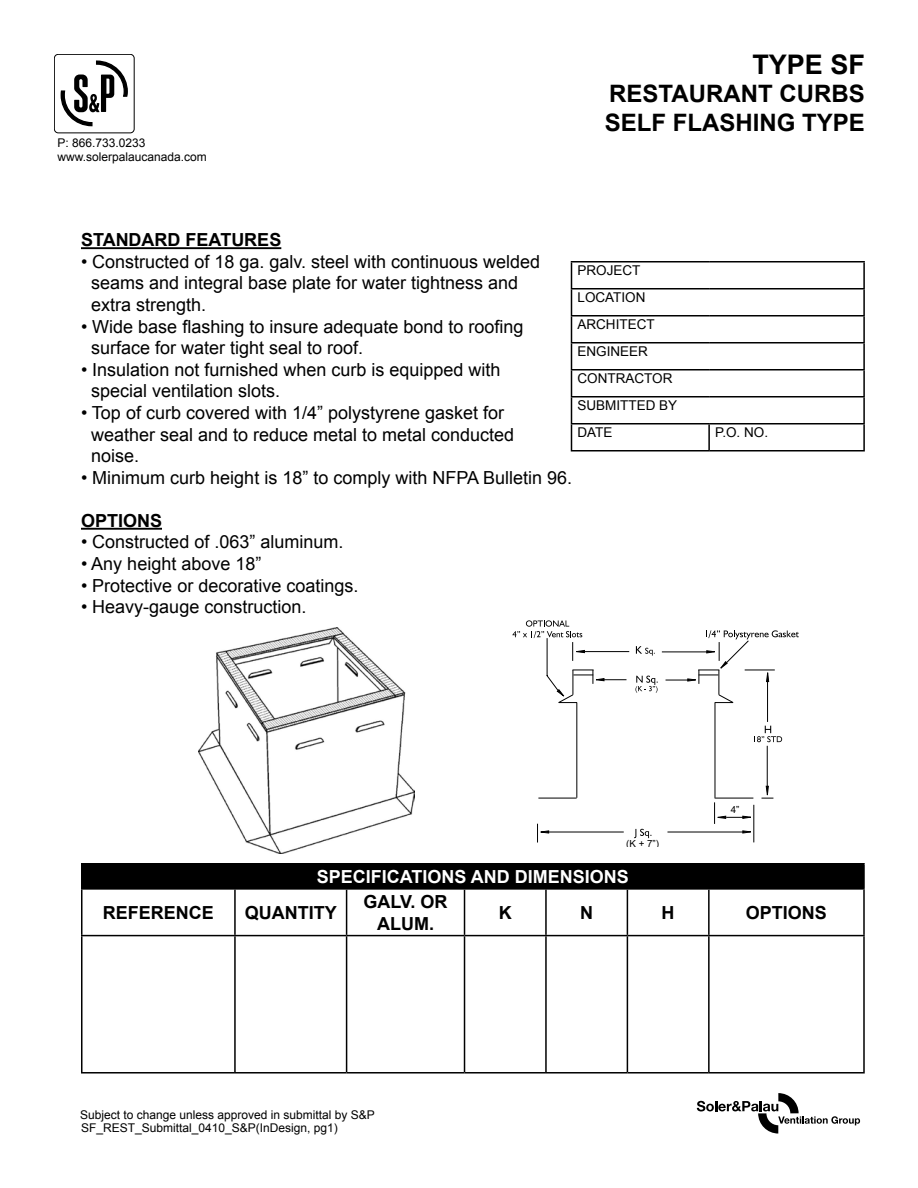
<style>
.page{position:relative;width:918px;height:1188px;background:#fff}
.page>*{position:absolute;margin:0;border:0;box-sizing:border-box;transform-origin:0 0}
.t1{font:700 27px "Arial";color:#000}
.t2{font:700 24px/28.8px "Arial";color:#000}
.t3{font:18px/21.6px "Arial";color:#000}
.t4{font:700 18px/21.6px "Arial";color:#000;text-align:center}
.t5{font:700 18px "Arial";color:#fff}
.t6{font:13.5px/27px "Arial";color:#000}
.t7{font:12px/14.4px "Arial";color:#000}
.t8{font:9.75px "Arial";color:#000}
</style>
<div class="page">
<img style="left:198px;top:628px;width:216px;height:225px">
<hr style="left:715px;top:703px;width:1px;height:95px;background:#000">
<hr style="left:715px;top:798px;width:38px;height:1px;background:#000">
<hr style="left:576px;top:703px;width:1px;height:95px;background:#000">
<hr style="left:538px;top:798px;width:39px;height:1px;background:#000">
<hr style="left:767px;top:746px;width:1px;height:40px;background:#000">
<svg style="left:762px;top:786px;width:11px;height:13px"></svg>
<hr style="left:767px;top:682px;width:1px;height:40px;background:#000">
<svg style="left:537px;top:824px;width:12px;height:19px"></svg>
<hr style="left:549px;top:832px;width:75px;height:1px;background:#000">
<hr style="left:754px;top:805px;width:1px;height:37px;background:#000">
<hr style="left:667px;top:832px;width:76px;height:1px;background:#000">
<svg style="left:742px;top:830px;width:9px;height:4px"></svg>
<svg style="left:714px;top:802px;width:37px;height:22px"></svg>
<hr style="left:585px;top:651px;width:44px;height:1px;background:#000">
<hr style="left:662px;top:652px;width:44px;height:1px;background:#000">
<svg style="left:636px;top:646px;width:19px;height:10px"></svg>
<svg style="left:754px;top:726px;width:28px;height:16px"></svg>
<svg style="left:666px;top:630px;width:133px;height:73px"></svg>
<svg style="left:635px;top:676px;width:23px;height:17px"></svg>
<svg style="left:512px;top:620px;width:115px;height:83px"></svg>
<svg style="left:634px;top:829px;width:18px;height:9px"></svg>
<hr style="left:571px;top:261px;width:138px;height:1px;background:#000">
<hr style="left:709px;top:261px;width:156px;height:1px;background:#000">
<hr style="left:863px;top:262px;width:2px;height:26px;background:#000">
<hr style="left:571px;top:288px;width:138px;height:2px;background:#000">
<hr style="left:709px;top:288px;width:156px;height:2px;background:#000">
<hr style="left:863px;top:290px;width:2px;height:25px;background:#000">
<hr style="left:571px;top:315px;width:138px;height:1px;background:#000">
<hr style="left:709px;top:315px;width:156px;height:1px;background:#000">
<hr style="left:863px;top:316px;width:2px;height:26px;background:#000">
<hr style="left:571px;top:342px;width:138px;height:2px;background:#000">
<hr style="left:709px;top:342px;width:156px;height:2px;background:#000">
<hr style="left:863px;top:344px;width:2px;height:25px;background:#000">
<hr style="left:571px;top:369px;width:138px;height:1px;background:#000">
<hr style="left:709px;top:369px;width:156px;height:1px;background:#000">
<hr style="left:863px;top:370px;width:2px;height:26px;background:#000">
<hr style="left:571px;top:396px;width:138px;height:2px;background:#000">
<hr style="left:709px;top:396px;width:156px;height:2px;background:#000">
<hr style="left:863px;top:398px;width:2px;height:25px;background:#000">
<hr style="left:571px;top:423px;width:138px;height:1px;background:#000">
<svg style="left:571px;top:262px;width:1px;height:188px"></svg>
<hr style="left:709px;top:423px;width:156px;height:1px;background:#000">
<hr style="left:708px;top:424px;width:2px;height:26px;background:#000">
<hr style="left:863px;top:424px;width:2px;height:26px;background:#000">
<hr style="left:571px;top:450px;width:138px;height:2px;background:#000">
<hr style="left:709px;top:450px;width:156px;height:2px;background:#000">
<hr style="left:81px;top:528px;width:81px;height:2px;background:#000">
<div style="left:82px;top:864px;width:782px;height:25px;background:#000"></div>
<hr style="left:81px;top:863px;width:154px;height:2px;background:#000">
<svg style="left:81px;top:865px;width:1px;height:23px"></svg>
<hr style="left:235px;top:863px;width:112px;height:2px;background:#000">
<hr style="left:347px;top:863px;width:118px;height:2px;background:#000">
<hr style="left:465px;top:863px;width:81px;height:2px;background:#000">
<hr style="left:546px;top:863px;width:81px;height:2px;background:#000">
<hr style="left:627px;top:863px;width:82px;height:2px;background:#000">
<hr style="left:709px;top:863px;width:156px;height:2px;background:#000">
<hr style="left:863px;top:865px;width:2px;height:23px;background:#000">
<hr style="left:81px;top:888px;width:154px;height:2px;background:#000">
<hr style="left:81px;top:890px;width:1px;height:45px;background:#000">
<hr style="left:235px;top:888px;width:112px;height:2px;background:#000">
<hr style="left:234px;top:890px;width:2px;height:45px;background:#000">
<hr style="left:347px;top:888px;width:118px;height:2px;background:#000">
<hr style="left:346px;top:890px;width:1px;height:45px;background:#000">
<hr style="left:465px;top:888px;width:81px;height:2px;background:#000">
<hr style="left:464px;top:890px;width:1px;height:45px;background:#000">
<hr style="left:546px;top:888px;width:81px;height:2px;background:#000">
<hr style="left:545px;top:890px;width:2px;height:45px;background:#000">
<hr style="left:627px;top:888px;width:82px;height:2px;background:#000">
<hr style="left:627px;top:890px;width:1px;height:45px;background:#000">
<hr style="left:709px;top:888px;width:156px;height:2px;background:#000">
<hr style="left:708px;top:890px;width:2px;height:45px;background:#000">
<hr style="left:863px;top:890px;width:2px;height:45px;background:#000">
<hr style="left:81px;top:935px;width:154px;height:1px;background:#000">
<hr style="left:81px;top:936px;width:1px;height:136px;background:#000">
<hr style="left:235px;top:935px;width:112px;height:1px;background:#000">
<hr style="left:234px;top:936px;width:2px;height:136px;background:#000">
<hr style="left:347px;top:935px;width:118px;height:1px;background:#000">
<hr style="left:346px;top:936px;width:1px;height:136px;background:#000">
<hr style="left:465px;top:935px;width:81px;height:1px;background:#000">
<hr style="left:464px;top:936px;width:1px;height:136px;background:#000">
<hr style="left:546px;top:935px;width:81px;height:1px;background:#000">
<hr style="left:545px;top:936px;width:2px;height:136px;background:#000">
<hr style="left:627px;top:935px;width:82px;height:1px;background:#000">
<hr style="left:627px;top:936px;width:1px;height:136px;background:#000">
<hr style="left:709px;top:935px;width:156px;height:1px;background:#000">
<hr style="left:708px;top:936px;width:2px;height:136px;background:#000">
<hr style="left:863px;top:936px;width:2px;height:136px;background:#000">
<hr style="left:81px;top:1072px;width:154px;height:2px;background:#000">
<hr style="left:235px;top:1072px;width:112px;height:2px;background:#000">
<hr style="left:347px;top:1072px;width:118px;height:2px;background:#000">
<hr style="left:465px;top:1072px;width:81px;height:2px;background:#000">
<hr style="left:546px;top:1072px;width:81px;height:2px;background:#000">
<hr style="left:627px;top:1072px;width:82px;height:2px;background:#000">
<hr style="left:709px;top:1072px;width:156px;height:2px;background:#000">
<hr style="left:81px;top:247px;width:200px;height:2px;background:#000">
<svg style="left:60px;top:61px;width:68px;height:66px"></svg>
<div style="left:54px;top:54px;width:81px;height:79px;border:1px solid #000;border-radius:4px"></div>
<svg style="left:697px;top:1093px;width:163px;height:41px"></svg>
<p class="t7" style="left:57px;top:136px;width:151px">P: 866.733.0233 www.solerpalaucanada.com</p>
<h1 class="t1" style="left:752px;top:46px;width:114px">TYPE SF</h1>
<h2 class="t2" style="left:605px;top:80px;width:262px">RESTAURANT CURBS<br>SELF FLASHING TYPE</h2>
<p class="t4" style="left:81px;top:230px;width:202px">STANDARD FEATURES</p>
<p class="t3" style="left:91px;top:251px;width:451px;text-indent:-10px">• Constructed of 18 ga. galv. steel with continuous welded seams and integral base plate for water tightness and extra strength.</p>
<p class="t3" style="left:91px;top:316px;width:434px;text-indent:-10px">• Wide base flashing to insure adequate bond to roofing surface for water tight seal to roof.</p>
<p class="t3" style="left:91px;top:359px;width:411px;text-indent:-10px">• Insulation not furnished when curb is equipped with special ventilation slots.</p>
<p class="t3" style="left:91px;top:402px;width:425px;text-indent:-10px">• Top of curb covered with 1/4” polystyrene gasket for weather seal and to reduce metal to metal conducted noise.</p>
<p class="t3" style="left:81px;top:467px;width:493px">• Minimum curb height is 18” to comply with NFPA Bulletin 96.</p>
<p class="t6" style="left:578px;top:256px;width:101px">PROJECT<br>LOCATION<br>ARCHITECT<br>ENGINEER<br>CONTRACTOR<br>SUBMITTED BY<br>DATE</p>
<p class="t4" style="left:81px;top:510px;width:83px">OPTIONS</p>
<p class="t3" style="left:81px;top:531px;width:264px">• Constructed of .063” aluminum.</p>
<p class="t3" style="left:81px;top:553px;width:182px">• Any height above 18”</p>
<p class="t3" style="left:81px;top:575px;width:279px">• Protective or decorative coatings.</p>
<p class="t3" style="left:81px;top:596px;width:227px">• Heavy-gauge construction.</p>
<p class="t6" style="left:715px;top:418px;width:55px">P.O. NO.</p>
<p class="t8" style="left:626px;top:837px;width:34px">(K + 7”)</p>
<p class="t5" style="left:317px;top:865px;width:314px">SPECIFICATIONS AND DIMENSIONS</p>
<p class="t8" style="left:731px;top:804px;width:10px">4”</p>
<p class="t4" style="left:103px;top:902px;width:113px">REFERENCE</p>
<p class="t4" style="left:245px;top:902px;width:93px">QUANTITY</p>
<p class="t4" style="left:364px;top:891px;width:86px">GALV. OR<br>ALUM.</p>
<p class="t4" style="left:499px;top:902px;width:14px">K</p>
<p class="t4" style="left:580px;top:902px;width:14px">N</p>
<p class="t4" style="left:662px;top:902px;width:14px">H</p>
<p class="t4" style="left:746px;top:902px;width:83px">OPTIONS</p>
<p class="t7" style="left:80px;top:1108px;width:296px">Subject to change unless approved in submittal by S&amp;P</p>
<p class="t7" style="left:81px;top:1121px;width:258px">SF_REST_Submittal_0410_S&amp;P(InDesign, pg1)</p>
</div>
